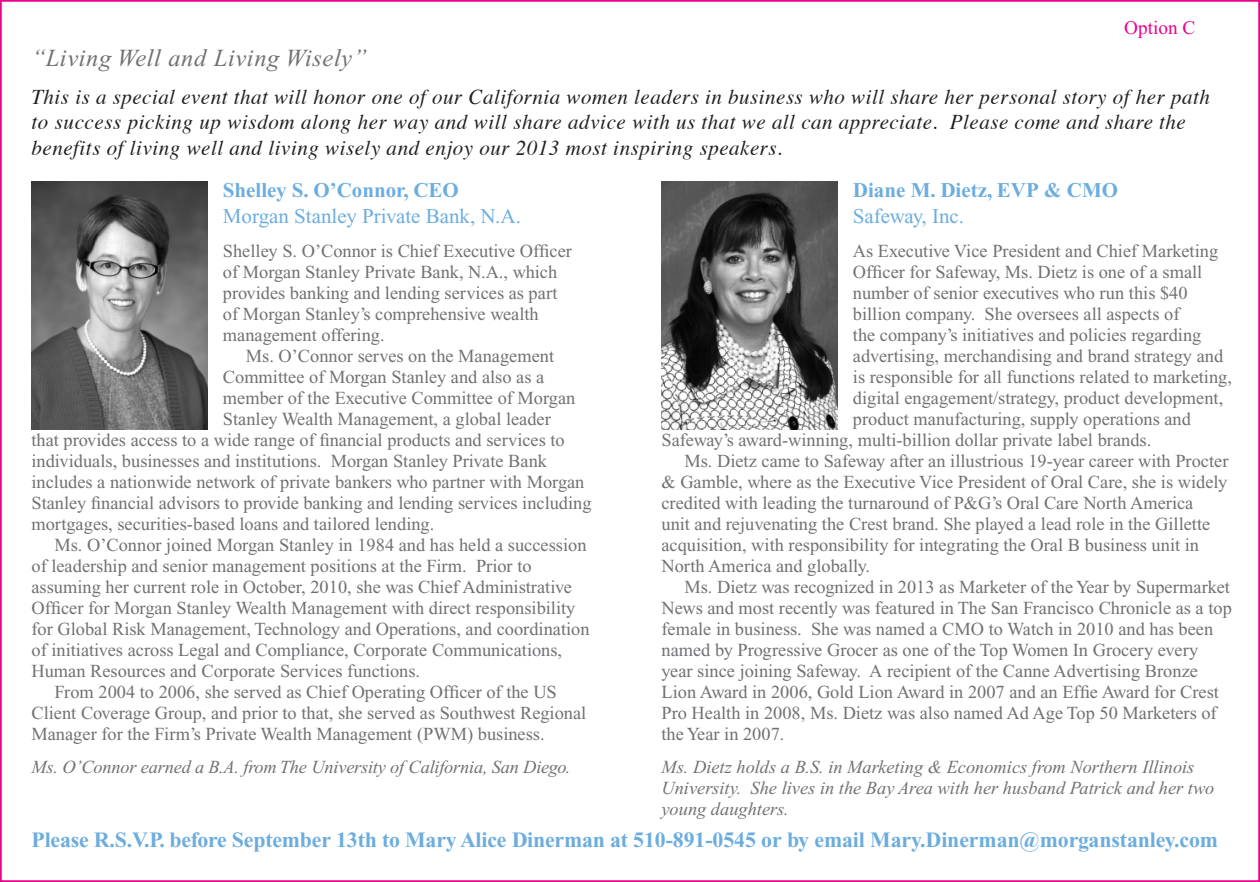
<style>
.page{position:relative;width:1260px;height:882px;background:#fff}
.page>*{position:absolute;margin:0;border:0;box-sizing:border-box;transform-origin:0 0}
.t1{font:italic 24.5px "Times New Roman";letter-spacing:.025em;color:#717074}
.t2{font:700 21.88px "Times New Roman";letter-spacing:-.01em;color:#6caddf}
.t3{font:italic 21px/25.2px "Times";letter-spacing:.025em;color:#231f20}
.t4{font:700 21px "Times New Roman";color:#6caddf}
.t5{font:21px "Times New Roman";color:#6caddf}
.t6{font:19.25px "Times New Roman";color:#ed028c}
.t7{font:18.38px/21px "Times New Roman";color:#717074}
.t8{font:italic 18.38px/21px "Times New Roman";color:#717074}
</style>
<div class="page">
<img style="left:32px;top:181px;width:175px;height:248px">
<img style="left:662px;top:182px;width:175px;height:247px">
<p class="t6" style="left:1124px;top:17px;width:73px">Option C</p>
<h1 class="t1" style="left:32px;top:45px;width:336px">“Living Well and Living Wisely”</h1>
<p class="t3" style="left:32px;top:83px;width:1180px">This is a special event that will honor one of our California women leaders in business who will share her personal story of her path to success picking up wisdom along her way and will share advice with us that we all can appreciate. Please come and share the benefits of living well and living wisely and enjoy our 2013 most inspiring speakers.</p>
<p class="t4" style="left:223px;top:179px;width:238px">Shelley S. O’Connor, CEO</p>
<p class="t5" style="left:223px;top:204px;width:300px">Morgan Stanley Private Bank, N.A.</p>
<p class="t7" style="left:223px;top:240px;width:351px">Shelley S. O’Connor is Chief Executive Officer of Morgan Stanley Private Bank, N.A., which provides banking and lending services as part of Morgan Stanley’s comprehensive wealth management offering.</p>
<p class="t7" style="left:246px;top:345px;width:310px">Ms. O’Connor serves on the Management</p>
<p class="t7" style="left:223px;top:366px;width:323px">Committee of Morgan Stanley and also as a</p>
<p class="t7" style="left:223px;top:387px;width:354px">member of the Executive Committee of Morgan</p>
<p class="t7" style="left:223px;top:408px;width:330px">Stanley Wealth Management, a global leader</p>
<p class="t7" style="left:31px;top:429px;width:535px">that provides access to a wide range of financial products and services to</p>
<p class="t7" style="left:31px;top:450px;width:517px">individuals, businesses and institutions. Morgan Stanley Private Bank</p>
<p class="t7" style="left:31px;top:471px;width:554px">includes a nationwide network of private bankers who partner with Morgan</p>
<p class="t7" style="left:31px;top:492px;width:562px">Stanley financial advisors to provide banking and lending services including</p>
<p class="t7" style="left:31px;top:513px;width:404px">mortgages, securities-based loans and tailored lending.</p>
<p class="t7" style="left:54px;top:534px;width:534px">Ms. O’Connor joined Morgan Stanley in 1984 and has held a succession</p>
<p class="t7" style="left:31px;top:555px;width:502px">of leadership and senior management positions at the Firm. Prior to</p>
<p class="t7" style="left:31px;top:576px;width:542px">assuming her current role in October, 2010, she was Chief Administrative</p>
<p class="t7" style="left:31px;top:597px;width:545px">Officer for Morgan Stanley Wealth Management with direct responsibility</p>
<p class="t7" style="left:31px;top:618px;width:560px">for Global Risk Management, Technology and Operations, and coordination</p>
<p class="t7" style="left:31px;top:639px;width:532px">of initiatives across Legal and Compliance, Corporate Communications,</p>
<p class="t7" style="left:31px;top:660px;width:390px">Human Resources and Corporate Services functions.</p>
<p class="t7" style="left:54px;top:681px;width:504px">From 2004 to 2006, she served as Chief Operating Officer of the US</p>
<p class="t7" style="left:31px;top:702px;width:556px">Client Coverage Group, and prior to that, she served as Southwest Regional</p>
<p class="t7" style="left:31px;top:723px;width:515px">Manager for the Firm’s Private Wealth Management (PWM) business.</p>
<p class="t8" style="left:31px;top:757px;width:540px">Ms. O’Connor earned a B.A. from The University of California, San Diego.</p>
<p class="t4" style="left:853px;top:179px;width:267px">Diane M. Dietz, EVP &amp; CMO</p>
<p class="t5" style="left:853px;top:204px;width:113px">Safeway, Inc.</p>
<p class="t7" style="left:853px;top:240px;width:367px">As Executive Vice President and Chief Marketing</p>
<p class="t7" style="left:853px;top:261px;width:351px">Officer for Safeway, Ms. Dietz is one of a small</p>
<p class="t7" style="left:853px;top:282px;width:336px">number of senior executives who run this $40</p>
<p class="t7" style="left:853px;top:303px;width:328px">billion company. She oversees all aspects of</p>
<p class="t7" style="left:853px;top:324px;width:350px">the company’s initiatives and policies regarding</p>
<p class="t7" style="left:853px;top:345px;width:372px">advertising, merchandising and brand strategy and</p>
<p class="t7" style="left:853px;top:366px;width:381px">is responsible for all functions related to marketing,</p>
<p class="t7" style="left:853px;top:387px;width:372px">digital engagement/strategy, product development,</p>
<p class="t7" style="left:853px;top:408px;width:340px">product manufacturing, supply operations and</p>
<p class="t7" style="left:661px;top:429px;width:491px">Safeway’s award-winning, multi-billion dollar private label brands.</p>
<p class="t7" style="left:684px;top:450px;width:546px">Ms. Dietz came to Safeway after an illustrious 19-year career with Procter</p>
<p class="t7" style="left:661px;top:471px;width:567px">&amp; Gamble, where as the Executive Vice President of Oral Care, she is widely</p>
<p class="t7" style="left:661px;top:492px;width:533px">credited with leading the turnaround of P&amp;G’s Oral Care North America</p>
<p class="t7" style="left:661px;top:513px;width:550px">unit and rejuvenating the Crest brand. She played a lead role in the Gillette</p>
<p class="t7" style="left:661px;top:534px;width:539px">acquisition, with responsibility for integrating the Oral B business unit in</p>
<p class="t7" style="left:661px;top:555px;width:210px">North America and globally.</p>
<p class="t7" style="left:684px;top:576px;width:547px">Ms. Dietz was recognized in 2013 as Marketer of the Year by Supermarket</p>
<p class="t7" style="left:661px;top:597px;width:572px">News and most recently was featured in The San Francisco Chronicle as a top</p>
<p class="t7" style="left:661px;top:618px;width:553px">female in business. She was named a CMO to Watch in 2010 and has been</p>
<p class="t7" style="left:661px;top:639px;width:538px">named by Progressive Grocer as one of the Top Women In Grocery every</p>
<p class="t7" style="left:661px;top:660px;width:538px">year since joining Safeway. A recipient of the Canne Advertising Bronze</p>
<p class="t7" style="left:661px;top:681px;width:559px">Lion Award in 2006, Gold Lion Award in 2007 and an Effie Award for Crest</p>
<p class="t7" style="left:661px;top:702px;width:557px">Pro Health in 2008, Ms. Dietz was also named Ad Age Top 50 Marketers of</p>
<p class="t7" style="left:661px;top:723px;width:124px">the Year in 2007.</p>
<p class="t8" style="left:661px;top:757px;width:554px">Ms. Dietz holds a B.S. in Marketing &amp; Economics from Northern Illinois<br>University. She lives in the Bay Area with her husband Patrick and her two young daughters.</p>
<p class="t2" style="left:32px;top:827px;width:1188px">Please R.S.V.P. before September 13th to Mary Alice Dinerman at 510-891-0545 or by email Mary.Dinerman@morganstanley.com</p>
</div>
